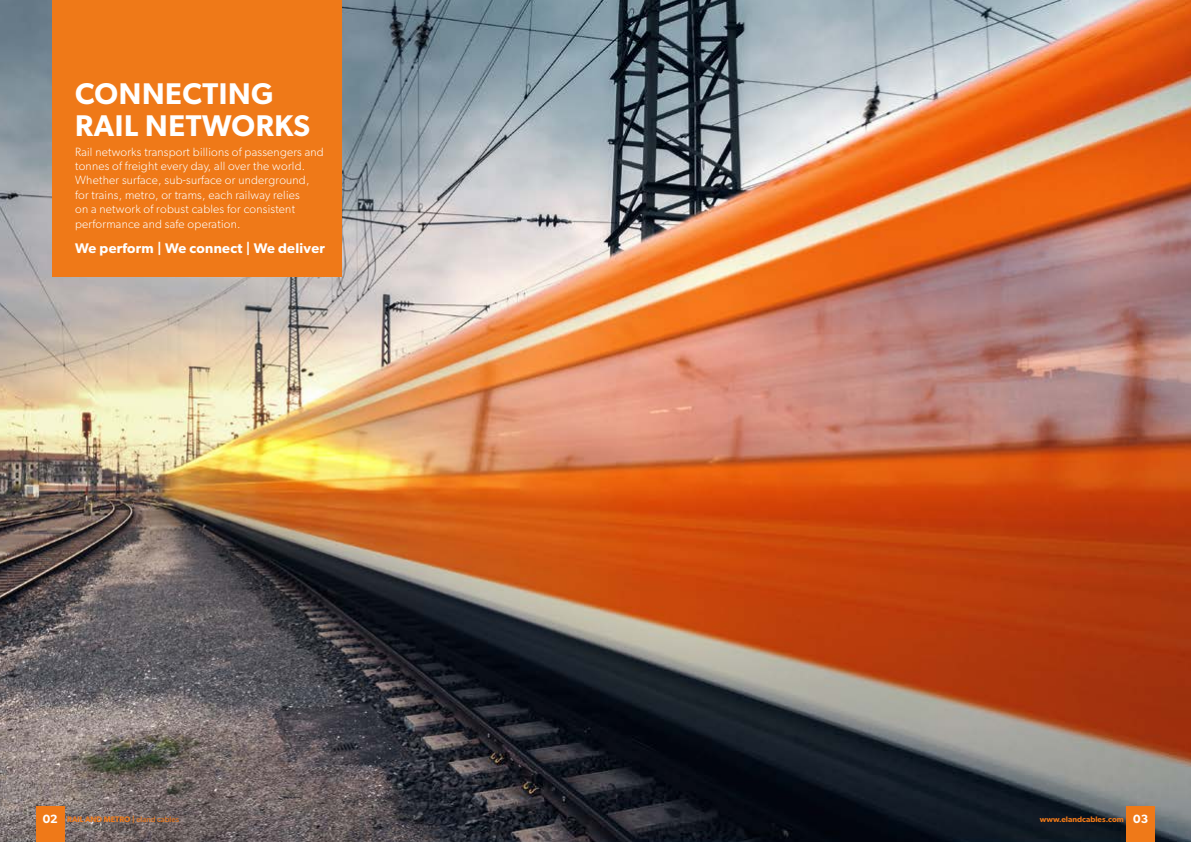
<style>
.page{position:relative;width:1191px;height:842px;background:#fff}
.page>*{position:absolute;margin:0;border:0;box-sizing:border-box;transform-origin:0 0}
.t1{font:600 30px/32px "Gibson";letter-spacing:.02em;color:#fff}
.t2{font:600 14px "Gibson";letter-spacing:.02em;color:#fff}
.t3{font:300 12px/14.4px "Gibson";letter-spacing:.02em;color:#fff}
.t4{font:600 8px "Gibson";color:#ef7918}
.s1{font-size:12px;color:#fff}
.s2{font-weight:400}
</style>
<div class="page">
<img style="left:0;top:0;width:1191px;height:842px">
<div style="left:52px;top:0;width:290px;height:276px;background:#ef7918"></div>
<div style="left:36px;top:806px;width:28px;height:36px;background:#ef7918"></div>
<div style="left:1126px;top:806px;width:29px;height:36px;background:#ef7918"></div>
<h1 class="t1" style="left:75px;top:77px;width:236px">CONNECTING<br>RAIL NETWORKS</h1>
<p class="t3" style="left:75px;top:144px;width:250px">Rail networks transport billions of passengers and tonnes of freight every day, all over the world.<br>Whether surface, sub-surface or underground, for trains, metro, or trams, each railway relies<br>on a network of robust cables for consistent performance and safe operation.</p>
<p class="t2" style="left:75px;top:240px;width:251px">We perform | We connect | We deliver</p>
<p class="t4" style="left:43px;top:814px;width:138px"><span class="s1">02</span> RAIL AND METRO | <span class="s2">eland cables</span></p>
<p class="t4" style="left:1039px;top:815px;width:110px">www.elandcables.com <span class="s1">03</span></p>
</div>
